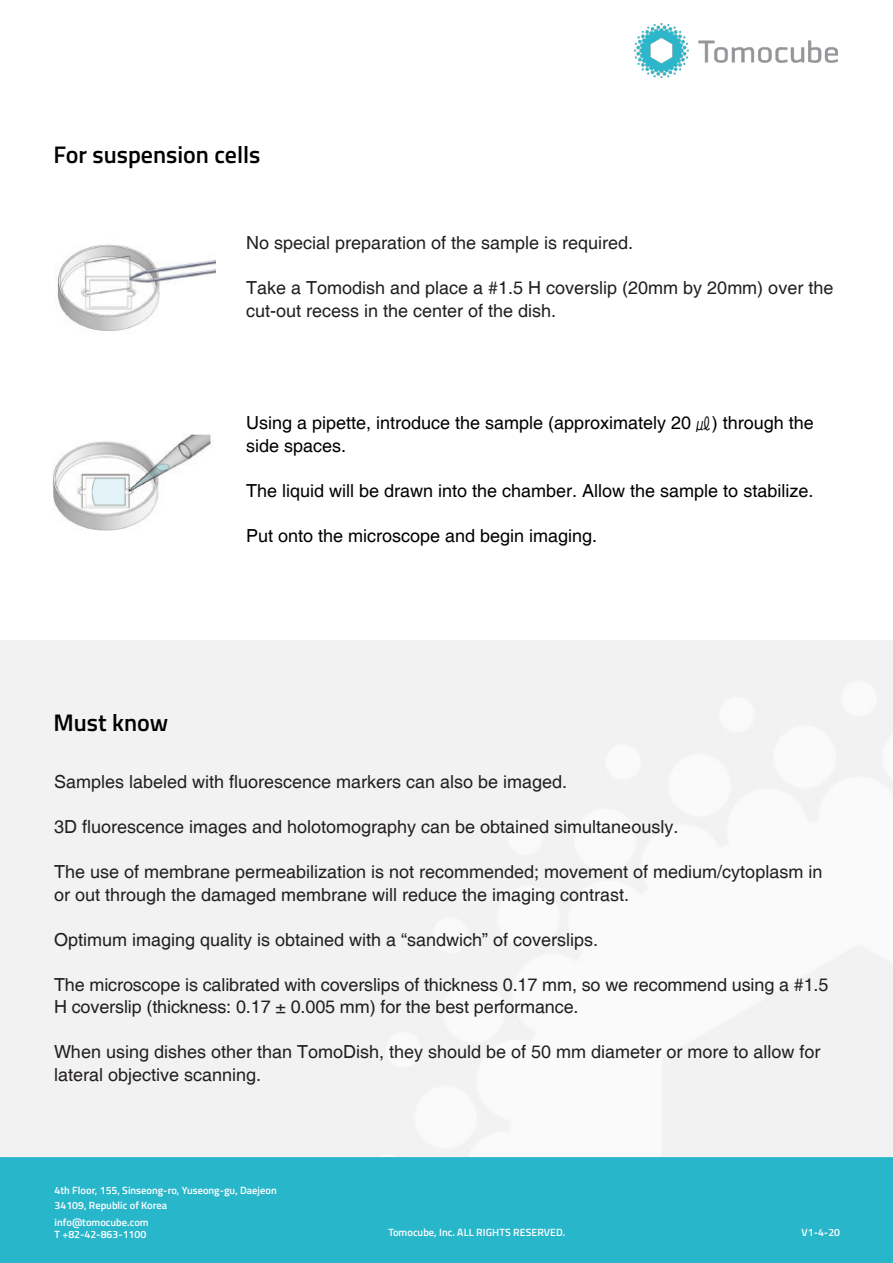
<style>
.page{position:relative;width:893px;height:1263px;background:#fff}
.page>*{position:absolute;margin:0;border:0;box-sizing:border-box;transform-origin:0 0}
.t1{font:600 24px "Titillium Web";color:#000001}
.t2{font:18px "Helvetica";color:#231f20}
.t3{font:18px "Helvetica";color:#000001}
.t4{font:600 10.5px "Titillium Web";color:#fff}
.s1{font-family:"THE Lux Go B"}
</style>
<div class="page">
<img style="left:634px;top:23px;width:203px;height:55px">
<img style="left:57px;top:244px;width:158px;height:87px">
<img style="left:53px;top:434px;width:158px;height:96px">
<div style="left:0;top:1158px;width:893px;height:104px;background:#28b6ca"></div>
<div style="left:0;top:1157px;width:893px;height:106px;border:2px solid #28b6ca"></div>
<p class="t1" style="left:54px;top:137px;width:208px">For suspension cells</p>
<p class="t2" style="left:246px;top:232px;width:389px">No special preparation of the sample is required.</p>
<p class="t2" style="left:246px;top:277px;width:589px">Take a Tomodish and place a #1.5 H coverslip (20mm by 20mm) over the</p>
<p class="t2" style="left:246px;top:300px;width:312px">cut-out recess in the center of the dish.</p>
<p class="t1" style="left:54px;top:704px;width:116px">Must know</p>
<p class="t3" style="left:246px;top:412px;width:569px">Using a pipette, introduce the sample (approximately 20 <span class="s1">㎕</span>) through the</p>
<p class="t3" style="left:246px;top:435px;width:102px">side spaces.</p>
<p class="t3" style="left:246px;top:480px;width:569px">The liquid will be drawn into the chamber. Allow the sample to stabilize.</p>
<p class="t3" style="left:246px;top:525px;width:353px">Put onto the microscope and begin imaging.</p>
<p class="t2" style="left:54px;top:771px;width:515px">Samples labeled with fluorescence markers can also be imaged.</p>
<p class="t2" style="left:54px;top:816px;width:626px">3D fluorescence images and holotomography can be obtained simultaneously.</p>
<p class="t2" style="left:54px;top:861px;width:770px">The use of membrane permeabilization is not recommended; movement of medium/cytoplasm in</p>
<p class="t2" style="left:54px;top:884px;width:577px">or out through the damaged membrane will reduce the imaging contrast.</p>
<p class="t2" style="left:54px;top:929px;width:546px">Optimum imaging quality is obtained with a “sandwich” of coverslips.</p>
<p class="t2" style="left:54px;top:974px;width:776px">The microscope is calibrated with coverslips of thickness 0.17 mm, so we recommend using a #1.5</p>
<p class="t2" style="left:54px;top:996px;width:526px">H coverslip (thickness: 0.17 ± 0.005 mm) for the best performance.</p>
<p class="t2" style="left:54px;top:1041px;width:768px">When using dishes other than TomoDish, they should be of 50 mm diameter or more to allow for</p>
<p class="t2" style="left:54px;top:1064px;width:209px">lateral objective scanning.</p>
<p class="t4" style="left:55px;top:1182px;width:224px">4th Floor, 155, Sinseong-ro, Yuseong-gu, Daejeon</p>
<p class="t4" style="left:55px;top:1197px;width:114px">34109, Republic of Korea</p>
<p class="t4" style="left:55px;top:1214px;width:96px">info@tomocube.com</p>
<p class="t4" style="left:55px;top:1227px;width:93px">T +82-42-863-1100</p>
<p class="t4" style="left:388px;top:1224px;width:178px">Tomocube, Inc. ALL RIGHTS RESERVED.</p>
<p class="t4" style="left:802px;top:1225px;width:40px">V1-4-20</p>
</div>
